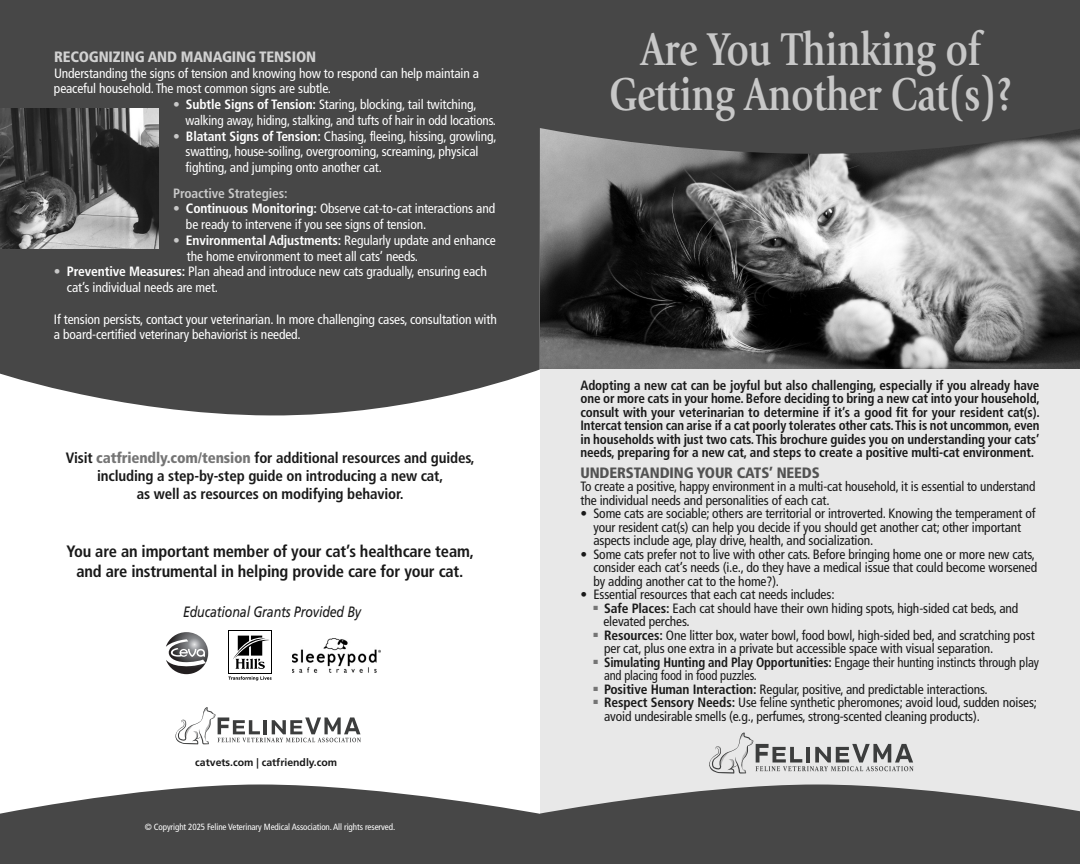
<style>
.page{position:relative;width:1080px;height:864px;background:#fff}
.page>*{position:absolute;margin:0;border:0;box-sizing:border-box;transform-origin:0 0}
.t1{font:700 48px/45px "Giovanni";letter-spacing:-.01em;color:#c8c8c8;text-align:center;scale:.8 1}
.t2{font:700 condensed 16.5px/19.5px "Frutiger";letter-spacing:-.01em;color:#191919;text-align:center}
.t3{font:700 condensed 15px/18px "Frutiger";letter-spacing:-.01em;color:#191919;text-align:center}
.t4{font:900 condensed 15px "Frutiger";letter-spacing:-.01em;color:#d1d1d1}
.t5{font:italic 15px "Frutiger";letter-spacing:-.01em;color:#191919;scale:.83 1}
.t6{font:900 condensed 15px "Frutiger";letter-spacing:-.01em;color:#535353}
.t7{font:condensed 13.5px/13.5px "Frutiger";letter-spacing:-.01em;color:#191919}
.t8{font:condensed 13.5px/15.8px "Frutiger";letter-spacing:-.01em;color:#fff}
.t9{font:700 condensed 13.5px/13.5px "Frutiger";letter-spacing:-.01em;color:#191919;text-align:justify}
.t10{font:condensed 13.5px/13.5px "Frutiger";letter-spacing:-.01em;color:#191919;scale:.95 1}
.t11{font:700 condensed 13.5px "Frutiger";letter-spacing:-.01em;color:#c8c8c8}
.t12{font:700 10.5px "Frutiger";color:#191919}
.t13{font:condensed 9px "Frutiger";letter-spacing:-.01em;color:#fff}
.s1{color:#c8c8c8}
.s2{font-weight:700}
.s3{font-weight:900;color:#757575}
</style>
<div class="page">
<svg style="left:0;top:785px;width:540px;height:79px;fill:#474747"></svg>
<svg style="left:166px;top:632px;width:42px;height:42px"></svg>
<div style="left:228px;top:631px;width:44px;height:43px;background:#000"></div>
<div style="left:229px;top:631px;width:42px;height:42px;background:#fff"></div>
<svg style="left:233px;top:636px;width:36px;height:33px"></svg>
<svg style="left:228px;top:676px;width:44px;height:4px"></svg>
<img style="left:293px;top:638px;width:87px;height:34px">
<div style="left:540px;top:361px;width:540px;height:461px;background:#e8e8e8"></div>
<img style="left:540px;top:154px;width:540px;height:215px">
<svg style="left:540px;top:785px;width:540px;height:79px;fill:#474747"></svg>
<div style="left:540px;top:0;width:540px;height:154px;background:#474747"></div>
<div style="left:0;top:0;width:540px;height:416px;background:#474747"></div>
<img style="left:0;top:108px;width:158px;height:141px">
<svg style="left:709px;top:732px;width:204px;height:42px"></svg>
<svg style="left:175px;top:707px;width:186px;height:37px"></svg>
<p class="t4" style="left:54px;top:51px;width:264px">RECOGNIZING AND MANAGING TENSION</p>
<p class="t8" style="left:54px;top:66px;width:427px">Understanding the signs of tension and knowing how to respond can help maintain a peaceful household. The most common signs are subtle.</p>
<p class="t8" style="left:186px;top:98px;width:312px;text-indent:-12px"><span class="s1">•</span> <span class="s2">Subtle Signs of Tension:</span> Staring, blocking, tail twitching, walking away, hiding, stalking, and tufts of hair in odd locations.</p>
<p class="t8" style="left:186px;top:129px;width:313px;text-indent:-12px"><span class="s1">•</span> <span class="s2">Blatant Signs of Tension:</span> Chasing, fleeing, hissing, growling, swatting, house-soiling, overgrooming, screaming, physical fighting, and jumping onto another cat.</p>
<p class="t11" style="left:173px;top:187px;width:116px">Proactive Strategies:</p>
<p class="t8" style="left:186px;top:202px;width:311px;text-indent:-13px"><span class="s1">•</span> <span class="s2">Continuous Monitoring:</span> Observe cat-to-cat interactions and be ready to intervene if you see signs of tension.</p>
<p class="t8" style="left:187px;top:233px;width:311px;text-indent:-14px"><span class="s1">•</span> <span class="s2">Environmental Adjustments:</span> Regularly update and enhance the home environment to meet all cats’ needs.</p>
<p class="t8" style="left:67px;top:265px;width:421px;text-indent:-13px"><span class="s1">•</span> <span class="s2">Preventive Measures:</span> Plan ahead and introduce new cats gradually, ensuring each cat’s individual needs are met.</p>
<p class="t8" style="left:54px;top:312px;width:444px">If tension persists, contact your veterinarian. In more challenging cases, consultation with a board-certified veterinary behaviorist is needed.</p>
<p class="t3" style="left:66px;top:450px;width:410px">Visit <span class="s3">catfriendly.com/tension</span> for additional resources and guides, including a step-by-step guide on introducing a new cat,<br>as well as resources on modifying behavior.</p>
<p class="t2" style="left:67px;top:543px;width:409px">You are an important member of your cat’s healthcare team, and are instrumental in helping provide care for your cat.</p>
<p class="t5" style="left:183px;top:605px;width:216px">Educational Grants Provided By</p>
<p class="t12" style="left:195px;top:758px;width:143px">catvets.com | catfriendly.com</p>
<p class="t13" style="left:145px;top:824px;width:252px">© Copyright 2025 Feline Veterinary Medical Association.All rights reserved.</p>
<h1 class="t1" style="left:609px;top:31px;width:506px">Are You Thinking of<br>Getting Another Cat(s)?</h1>
<p class="t9" style="left:580px;top:379px;width:461px">Adopting a new cat can be joyful but also challenging, especially if you already have one or more cats in your home. Before deciding to bring a new cat into your household, consult with your veterinarian to determine if it’s a good fit for your resident cat(s).<br>Intercat tension can arise if a cat poorly tolerates other cats.This is not uncommon, even in households with just two cats.This brochure guides you on understanding your cats’ needs, preparing for a new cat, and steps to create a positive multi-cat environment.</p>
<p class="t6" style="left:580px;top:466px;width:241px">UNDERSTANDING YOUR CATS’ NEEDS</p>
<p class="t7" style="left:580px;top:481px;width:457px">To create a positive, happy environment in a multi-cat household, it is essential to understand the individual needs and personalities of each cat.</p>
<p class="t7" style="left:593px;top:508px;width:444px;text-indent:-13px">• Some cats are sociable; others are territorial or introverted. Knowing the temperament of your resident cat(s) can help you decide if you should get another cat; other important aspects include age, play drive, health, and socialization.</p>
<p class="t7" style="left:593px;top:548px;width:445px;text-indent:-13px">• Some cats prefer not to live with other cats. Before bringing home one or more new cats, consider each cat’s needs (i.e., do they have a medical issue that could become worsened by adding another cat to the home?).</p>
<p class="t7" style="left:580px;top:589px;width:256px">• Essential resources that each cat needs includes:</p>
<p class="t7" style="left:603px;top:602px;width:416px;text-indent:-10px"><sup>■</sup> <span class="s2">Safe Places:</span> Each cat should have their own hiding spots, high-sided cat beds, and elevated perches.</p>
<p class="t7" style="left:604px;top:629px;width:432px;text-indent:-11px"><sup>■</sup> <span class="s2">Resources:</span> One litter box, water bowl, food bowl, high-sided bed, and scratching post per cat, plus one extra in a private but accessible space with visual separation.</p>
<p class="t10" style="left:604px;top:656px;width:459px;text-indent:-11px"><sup>■</sup> <span class="s2">Simulating Hunting and Play Opportunities:</span> Engage their hunting instincts through play and placing food in food puzzles.</p>
<p class="t7" style="left:593px;top:683px;width:396px"><sup>■</sup> <span class="s2">Positive Human Interaction:</span> Regular, positive, and predictable interactions.</p>
<p class="t7" style="left:604px;top:697px;width:435px;text-indent:-11px"><sup>■</sup> <span class="s2">Respect Sensory Needs:</span> Use feline synthetic pheromones; avoid loud, sudden noises; avoid undesirable smells (e.g., perfumes, strong-scented cleaning products).</p>
</div>
